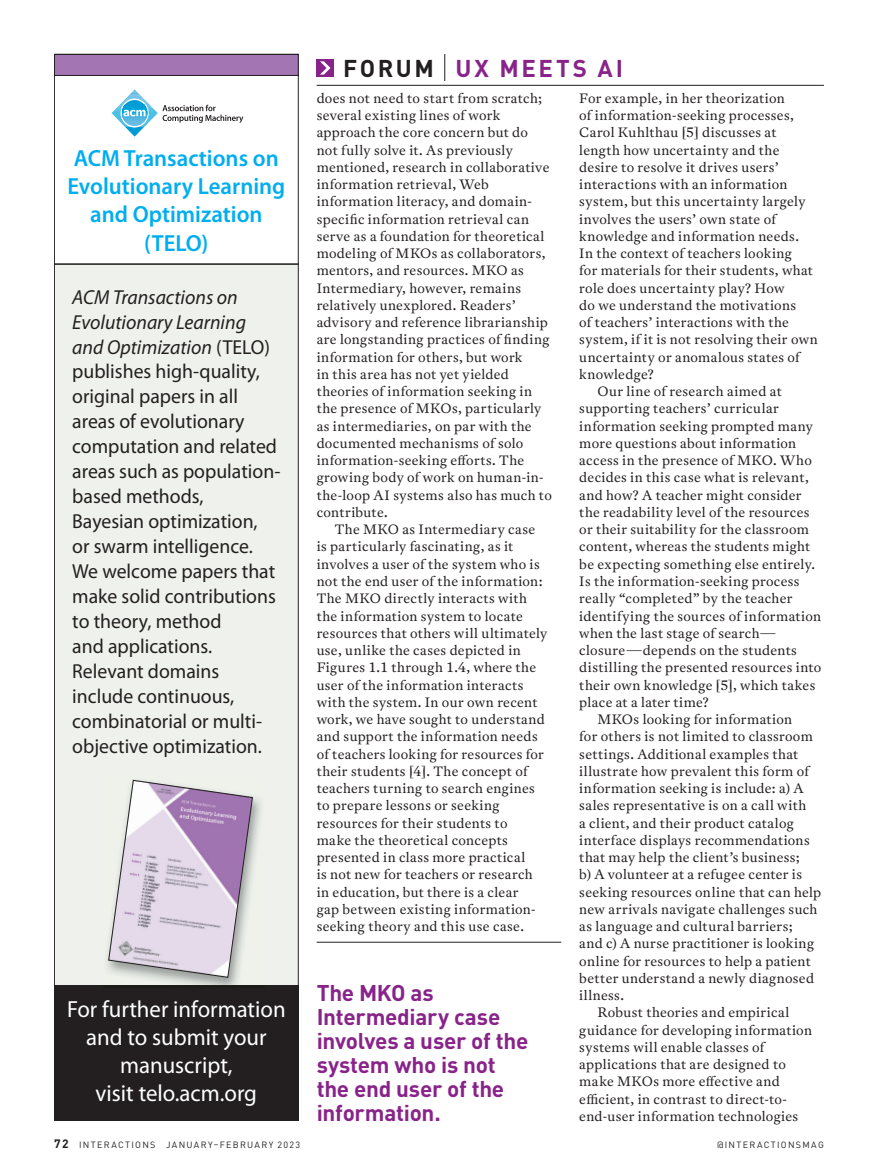
<style>
.page{position:relative;width:878px;height:1175px;background:#fff}
.page>*{position:absolute;margin:0;border:0;box-sizing:border-box;transform-origin:0 0}
.global_header_flush{font:700 24px "DIN Pro";letter-spacing:.105em;color:#882389}
.t1{font:23.4px/28px "Myriad Pro";color:#fff;text-align:center}
.t2{font:600 23.4px/28px "Myriad Pro";color:#00aeef;text-align:center}
.forum_pullquote{font:700 22.5px/24px "DIN Pro";letter-spacing:-.01em;color:#882389}
.t3{font:20.25px/24.9px "Myriad Pro";color:#231f20}
.text_indent{font:13.5px/17.2px "Antwerp ACM";letter-spacing:.025em;color:#231f20}
.t4{font:9px "DIN Pro";letter-spacing:.145em;color:#231f20}
.s1{font-style:italic}
.s2{color:#231f20}
.s3{font-weight:700;font-size:12px}
</style>
<div class="page">
<hr style="left:316px;top:85px;width:508px;height:1px;background:#231f20">
<svg style="left:444px;top:54px;width:1px;height:27px"></svg>
<div style="left:316px;top:59px;width:18px;height:17px;background:#882389"></div>
<svg style="left:320px;top:61px;width:10px;height:14px"></svg>
<hr style="left:316px;top:942px;width:245px;height:1px;background:#231f20">
<div style="left:54px;top:265px;width:245px;height:722px;background:#eff2ec"></div>
<div style="left:54px;top:985px;width:245px;height:135px;background:#231f20"></div>
<svg style="left:56px;top:56px;width:240px;height:20px;background:#9c71ab"></svg>
<hr style="left:54px;top:263px;width:244px;height:2px;background:#231f20">
<img style="left:107px;top:797px;width:154px;height:188px">
<svg style="left:108px;top:779px;width:145px;height:199px"></svg>
<svg style="left:112px;top:89px;width:131px;height:48px"></svg>
<div style="left:54px;top:54px;width:244px;height:1066px;border:1px solid #231f20"></div>
<p class="t2" style="left:67px;top:144px;width:219px">ACM Transactions on<br>Evolutionary Learning and Optimization (TELO)</p>
<p class="t3" style="left:72px;top:284px;width:210px"><span class="s1">ACM Transactions on<br>Evolutionary Learning and Optimization</span> (TELO) publishes high-quality, original papers in all areas of evolutionary computation and related areas such as population&shy;based methods,<br>Bayesian optimization,<br>or swarm intelligence.<br>We welcome papers that make solid contributions to theory, method<br>and applications.<br>Relevant domains include continuous, combinatorial or multi&shy;objective optimization.</p>
<p class="t1" style="left:67px;top:994px;width:220px">For further information and to submit your manuscript,<br>visit telo.acm.org</p>
<p class="global_header_flush" style="left:343px;top:48px;width:281px"><span class="s2">FORUM</span> UX MEETS AI</p>
<p class="text_indent" style="left:579px;top:89px;width:240px">For example, in her theorization<br>of information-seeking processes, Carol Kuhlthau [5] discusses at length how uncertainty and the desire to resolve it drives users’ interactions with an information system, but this uncertainty largely involves the users’ own state of knowledge and information needs.<br>In the context of teachers looking<br>for materials for their students, what role does uncertainty play? How<br>do we understand the motivations<br>of teachers’ interactions with the system, if it is not resolving their own uncertainty or anomalous states of knowledge?</p>
<p class="text_indent" style="left:579px;top:383px;width:243px;text-indent:18px">Our line of research aimed at supporting teachers’ curricular information seeking prompted many more questions about information access in the presence of MKO. Who decides in this case what is relevant, and how? A teacher might consider the readability level of the resources or their suitability for the classroom content, whereas the students might be expecting something else entirely.<br>Is the information-seeking process really “completed” by the teacher identifying the sources of information when the last stage of search— closure—depends on the students distilling the presented resources into their own knowledge [5], which takes place at a later time?</p>
<p class="text_indent" style="left:579px;top:710px;width:243px;text-indent:18px">MKOs looking for information<br>for others is not limited to classroom settings. Additional examples that illustrate how prevalent this form of information seeking is include: a) A sales representative is on a call with<br>a client, and their product catalog interface displays recommendations that may help the client’s business;<br>b) A volunteer at a refugee center is seeking resources online that can help new arrivals navigate challenges such as language and cultural barriers;<br>and c) A nurse practitioner is looking online for resources to help a patient better understand a newly diagnosed illness.</p>
<p class="text_indent" style="left:579px;top:1004px;width:234px;text-indent:18px">Robust theories and empirical guidance for developing information systems will enable classes of applications that are designed to make MKOs more effective and efficient, in contrast to direct-to&shy;end-user information technologies</p>
<p class="text_indent" style="left:316px;top:89px;width:237px">does not need to start from scratch; several existing lines of work approach the core concern but do not fully solve it. As previously mentioned, research in collaborative information retrieval, Web information literacy, and domain&shy;specific information retrieval can serve as a foundation for theoretical modeling of MKOs as collaborators, mentors, and resources. MKO as Intermediary, however, remains relatively unexplored. Readers’ advisory and reference librarianship are longstanding practices of finding information for others, but work<br>in this area has not yet yielded theories of information seeking in the presence of MKOs, particularly as intermediaries, on par with the documented mechanisms of solo information-seeking efforts. The growing body of work on human-in&shy;the-loop AI systems also has much to contribute.</p>
<p class="text_indent" style="left:316px;top:521px;width:232px;text-indent:18px">The MKO as Intermediary case is particularly fascinating, as it involves a user of the system who is not the end user of the information:<br>The MKO directly interacts with the information system to locate resources that others will ultimately use, unlike the cases depicted in Figures 1.1 through 1.4, where the user of the information interacts with the system. In our own recent work, we have sought to understand and support the information needs of teachers looking for resources for their students [4]. The concept of teachers turning to search engines to prepare lessons or seeking resources for their students to<br>make the theoretical concepts presented in class more practical<br>is not new for teachers or research in education, but there is a clear<br>gap between existing information&shy;seeking theory and this use case.</p>
<p class="forum_pullquote" style="left:316px;top:978px;width:213px">The MKO as<br>Intermediary case involves a user of the system who is not the end user of the information.</p>
<p class="t4" style="left:54px;top:1137px;width:248px"><span class="s3">72</span> INTERACTIONS JANUARY–FEBRUARY 2023</p>
<p class="t4" style="left:717px;top:1137px;width:108px">@INTERACTIONSMAG</p>
</div>
